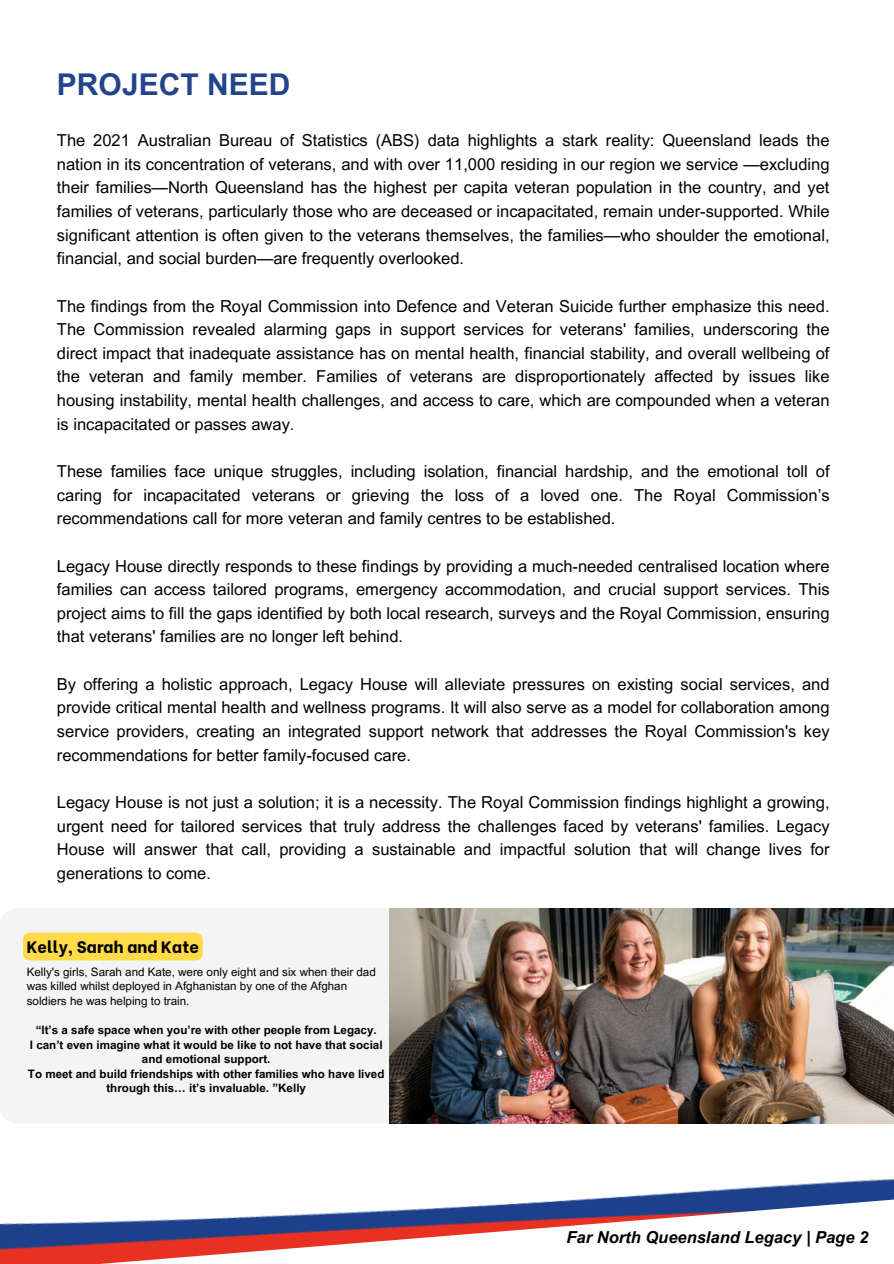
<style>
.page{position:relative;width:894px;height:1264px;background:#fff}
.page>*{position:absolute;margin:0;border:0;box-sizing:border-box;transform-origin:0 0}
.t1{font:700 30px "Arial MT Pro";color:#23448c}
.t2{font:16.5px/23.7px "Arial MT Pro";color:#000;text-align:justify}
.t3{font:italic 700 16.5px "Arial MT Pro";color:#000}
.t4{font:800 16.5px "Be Vietnam";color:#000001}
.t5{font:700 11.55px/14.5px "Arial MT Pro";color:#000001;text-align:center}
.t6{font:11.55px/14.5px "Arial MT Pro";color:#000001}
</style>
<div class="page">
<img style="left:0;top:1123px;width:893px;height:140px">
<div style="left:0;top:909px;width:389px;height:214px;background:#f4f4f4"></div>
<div style="left:23px;top:932px;width:180px;height:28px;background:#ffdb4a"></div>
<img style="left:389px;top:908px;width:504px;height:215px">
<p class="t1" style="left:57px;top:73px;width:235px">PROJECT NEED</p>
<h1 class="t2" style="left:57px;top:130px;width:773px">The 2021 Australian Bureau of Statistics (ABS) data highlights a stark reality: Queensland leads the nation in its concentration of veterans, and with over 11,000 residing in our region we service —excluding their families—North Queensland has the highest per capita veteran population in the country, and yet families of veterans, particularly those who are deceased or incapacitated, remain under-supported. While significant attention is often given to the veterans themselves, the families—who shoulder the emotional, financial, and social burden—are frequently overlooked.</h1>
<p class="t2" style="left:57px;top:296px;width:773px">The findings from the Royal Commission into Defence and Veteran Suicide further emphasize this need.<br>The Commission revealed alarming gaps in support services for veterans' families, underscoring the direct impact that inadequate assistance has on mental health, financial stability, and overall wellbeing of the veteran and family member. Families of veterans are disproportionately affected by issues like housing instability, mental health challenges, and access to care, which are compounded when a veteran is incapacitated or passes away.</p>
<p class="t2" style="left:57px;top:461px;width:773px">These families face unique struggles, including isolation, financial hardship, and the emotional toll of caring for incapacitated veterans or grieving the loss of a loved one. The Royal Commission’s recommendations call for more veteran and family centres to be established.</p>
<p class="t2" style="left:57px;top:556px;width:773px">Legacy House directly responds to these findings by providing a much-needed centralised location where families can access tailored programs, emergency accommodation, and crucial support services. This project aims to fill the gaps identified by both local research, surveys and the Royal Commission, ensuring that veterans' families are no longer left behind.</p>
<p class="t2" style="left:57px;top:674px;width:773px">By offering a holistic approach, Legacy House will alleviate pressures on existing social services, and provide critical mental health and wellness programs. It will also serve as a model for collaboration among service providers, creating an integrated support network that addresses the Royal Commission's key recommendations for better family-focused care.</p>
<p class="t2" style="left:57px;top:792px;width:773px">Legacy House is not just a solution; it is a necessity. The Royal Commission findings highlight a growing, urgent need for tailored services that truly address the challenges faced by veterans' families. Legacy House will answer that call, providing a sustainable and impactful solution that will change lives for generations to come.</p>
<p class="t4" style="left:27px;top:933px;width:174px">Kelly, Sarah and Kate</p>
<h3 class="t6" style="left:27px;top:966px;width:350px">Kelly's girls, Sarah and Kate, were only eight and six when their dad was killed whilst deployed in Afghanistan by one of the Afghan soldiers he was helping to train.</h3>
<p class="t5" style="left:28px;top:1024px;width:358px">“It’s a safe space when you’re with other people from Legacy.<br>I can’t even imagine what it would be like to not have that social and emotional support.<br>To meet and build friendships with other families who have lived through this… it’s invaluable. ”Kelly</p>
<h2 class="t3" style="left:566px;top:1230px;width:303px">Far North Queensland Legacy | Page 2</h2>
</div>
